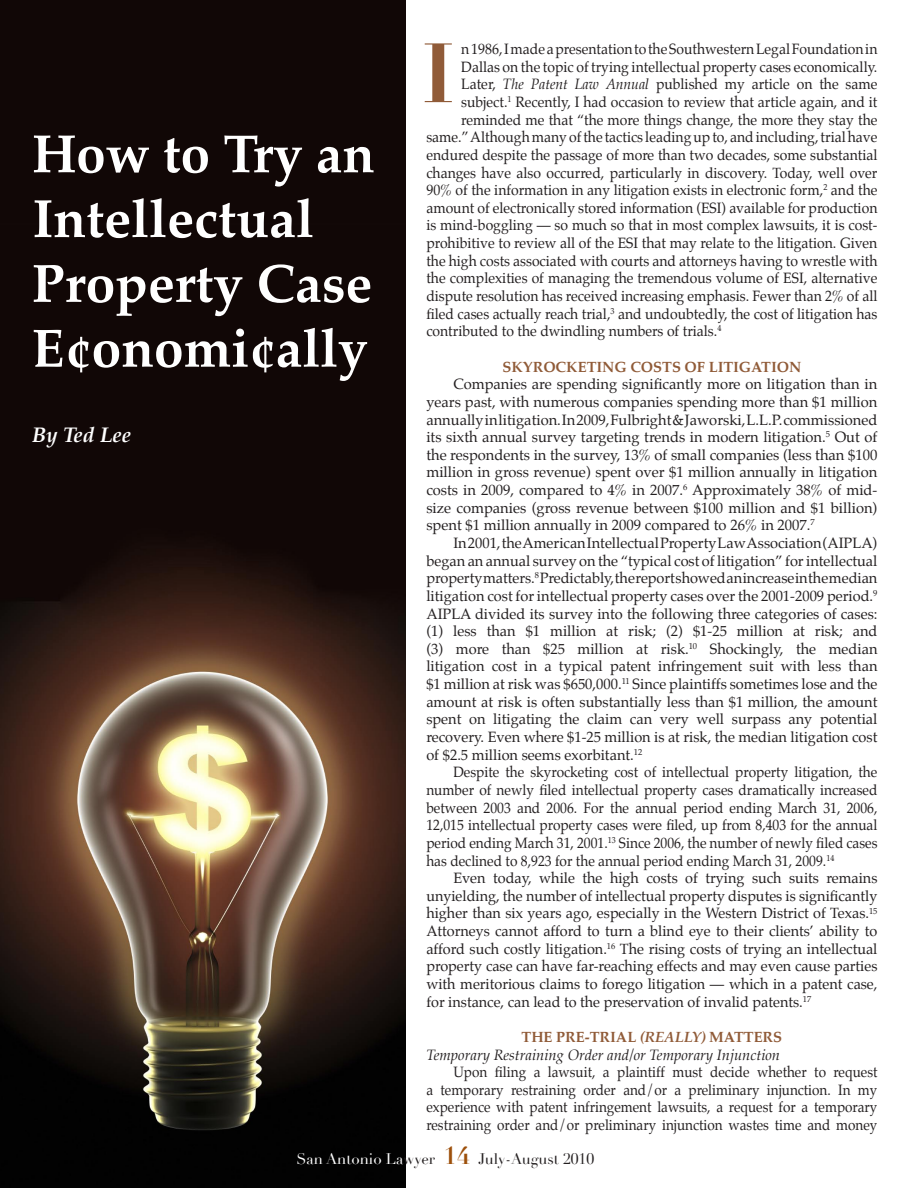
<style>
.page{position:relative;width:918px;height:1188px;background:#fff}
.page>*{position:absolute;margin:0;border:0;box-sizing:border-box;transform-origin:0 0}
.t1{font:700 82.5px "Didot";color:#905b38}
.t2{font:700 54px/64.8px "Palatino";color:#fff}
.t3{font:italic 700 21px "Palatino";color:#fff}
.t4{font:15px "Didot";color:#231f20}
.t5{font:14.7px/17.7px "Palatino";color:#231f20;text-align:justify}
.t6{font:14.7px "Palatino";color:#231f20;scale:.95 1}
.t7{font:14.7px/17.7px "Palatino";color:#231f20;text-align:justify;scale:.93 1}
.t8{font:14.7px/17.7px "Palatino";color:#231f20;text-align:justify;scale:.92 1}
.t9{font:italic 14.7px/17.7px "Palatino";color:#231f20;text-align:right}
.t10{font:700 14.7px "Palatino";color:#905b38}
.s1{font-style:italic}
.s2{font-weight:700;font-style:normal;color:#905b38}
.s3{font-weight:700;color:#905b38}
.s4{color:#fff}
.s5{font-weight:700;font-size:24px;color:#9d500b}
</style>
<div class="page">
<img style="left:0;top:0;width:405px;height:1188px">
<h2 class="t2" style="left:32px;top:127px;width:344px">How to Try an<br>Intellectual<br>Property Case<br>E¢onomi¢ally</h2>
<h3 class="t3" style="left:32px;top:422px;width:101px">By Ted Lee</h3>
<h1 class="t1" style="left:422px;top:22px;width:35px">I</h1>
<p class="t6" style="left:461px;top:39px;width:440px">n 1986, I made a presentation to the Southwestern Legal Foundation in</p>
<p class="t6" style="left:461px;top:57px;width:440px">Dallas on the topic of trying intellectual property cases economically.</p>
<p class="t6" style="left:461px;top:75px;width:440px">Later, <span class="s1">The Patent Law Annual</span> published my article on the same</p>
<p class="t6" style="left:461px;top:92px;width:440px">subject.<sup>1</sup> Recently, I had occasion to review that article again, and it</p>
<p class="t6" style="left:461px;top:110px;width:440px">reminded me that “the more things change, the more they stay the</p>
<p class="t6" style="left:426px;top:128px;width:476px">same.” Although many of the tactics leading up to, and including, trial have</p>
<p class="t6" style="left:426px;top:145px;width:476px">endured despite the passage of more than two decades, some substantial</p>
<p class="t6" style="left:426px;top:163px;width:476px">changes have also occurred, particularly in discovery. Today, well over</p>
<p class="t6" style="left:426px;top:181px;width:476px">90% of the information in any litigation exists in electronic form,<sup>2</sup> and the</p>
<p class="t6" style="left:426px;top:198px;width:476px">amount of electronically stored information (ESI) available for production</p>
<p class="t6" style="left:426px;top:216px;width:476px">is mind-boggling — so much so that in most complex lawsuits, it is cost-</p>
<p class="t6" style="left:426px;top:233px;width:476px">prohibitive to review all of the ESI that may relate to the litigation. Given</p>
<p class="t6" style="left:426px;top:251px;width:476px">the high costs associated with courts and attorneys having to wrestle with</p>
<p class="t6" style="left:426px;top:269px;width:476px">the complexities of managing the tremendous volume of ESI, alternative</p>
<p class="t6" style="left:426px;top:286px;width:476px">dispute resolution has received increasing emphasis. Fewer than 2% of all</p>
<p class="t6" style="left:426px;top:304px;width:476px">filed cases actually reach trial,<sup>3</sup> and undoubtedly, the cost of litigation has</p>
<p class="t6" style="left:426px;top:322px;width:312px">contributed to the dwindling numbers of trials.<sup>4</sup></p>
<p class="t10" style="left:503px;top:358px;width:300px">SKYROCKETING COSTS OF LITIGATION</p>
<p class="t5" style="left:426px;top:377px;width:453px;text-indent:27px">Companies are spending significantly more on litigation than in years past, with numerous companies spending more than $1 million annually in litigation. In 2009, Fulbright &amp; Jaworski, L.L.P. commissioned its sixth annual survey targeting trends in modern litigation.<sup>5</sup> Out of the respondents in the survey, 13% of small companies (less than $100 million in gross revenue) spent over $1 million annually in litigation costs in 2009, compared to 4% in 2007.<sup>6</sup> Approximately 38% of mid&shy;size companies (gross revenue between $100 million and $1 billion) spent $1 million annually in 2009 compared to 26% in 2007.<sup>7</sup></p>
<p class="t5" style="left:426px;top:535px;width:453px;text-indent:27px">In 2001, the American Intellectual Property Law Association (AIPLA) began an annual survey on the “typical cost of litigation” for intellectual property matters.<sup>8</sup> Predictably, the report showed an increase in the median litigation cost for intellectual property cases over the 2001-2009 period.<sup>9<br></sup>AIPLA divided its survey into the following three categories of cases: (1) less than $1 million at risk; (2) $1-25 million at risk; and (3) more than $25 million at risk.<sup>10</sup> Shockingly, the median litigation cost in a typical patent infringement suit with less than $1 million at risk was $650,000.<sup>11</sup> Since plaintiffs sometimes lose and the amount at risk is often substantially less than $1 million, the amount spent on litigating the claim can very well surpass any potential recovery. Even where $1-25 million is at risk, the median litigation cost of $2.5 million seems exorbitant.<sup>12</sup></p>
<p class="t7" style="left:426px;top:765px;width:487px;text-indent:27px">Despite the skyrocketing cost of intellectual property litigation, the number of newly filed intellectual property cases dramatically increased between 2003 and 2006. For the annual period ending March 31, 2006, 12,015 intellectual property cases were filed, up from 8,403 for the annual period ending March 31, 2001.<sup>13</sup> Since 2006, the number of newly filed cases has declined to 8,923 for the annual period ending March 31, 2009.<sup>14</sup></p>
<p class="t5" style="left:426px;top:871px;width:453px;text-indent:27px">Even today, while the high costs of trying such suits remains unyielding, the number of intellectual property disputes is significantly higher than six years ago, especially in the Western District of Texas.<sup>15<br></sup>Attorneys cannot afford to turn a blind eye to their clients’ ability to afford such costly litigation.<sup>16</sup> The rising costs of trying an intellectual property case can have far-reaching effects and may even cause parties with meritorious claims to forego litigation — which in a patent case, for instance, can lead to the preservation of invalid patents.<sup>17</sup></p>
<p class="t9" style="left:426px;top:1030px;width:357px"><span class="s2">THE PRE-TRIAL</span> <span class="s3">(REALLY)</span> <span class="s2">MATTERS<br></span>Temporary Restraining Order and/or Temporary Injunction</p>
<p class="t8" style="left:426px;top:1065px;width:492px;text-indent:27px">Upon filing a lawsuit, a plaintiff must decide whether to request a temporary restraining order and/or a preliminary injunction. In my experience with patent infringement lawsuits, a request for a temporary restraining order and/or preliminary injunction wastes time and money</p>
<p class="t4" style="left:296px;top:1150px;width:299px"><span class="s4">San Antonio La</span>wyer <span class="s5">14</span> July-August 2010</p>
</div>
